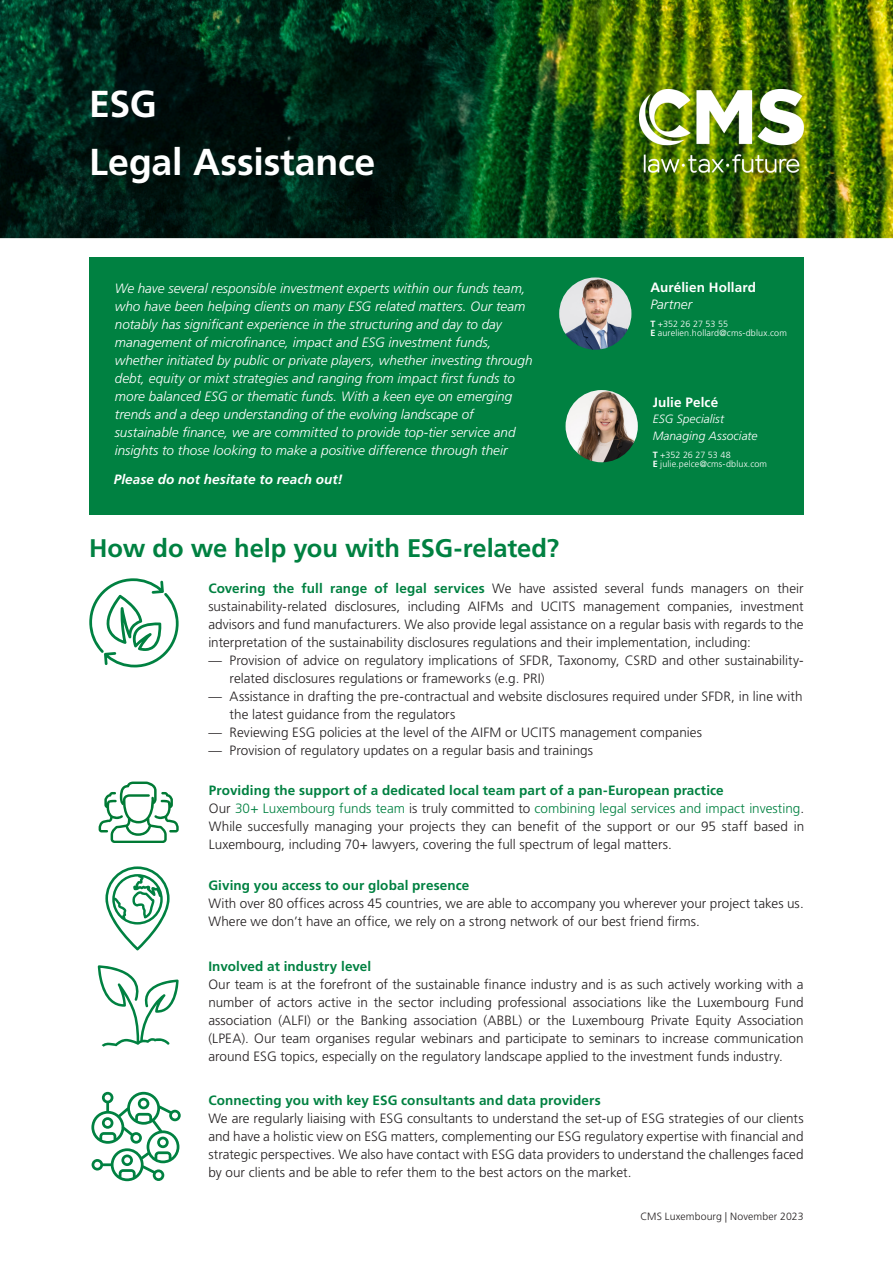
<style>
.page{position:relative;width:893px;height:1263px;background:#fff}
.page>*{position:absolute;margin:0;border:0;box-sizing:border-box;transform-origin:0 0}
.Titel_head_2___32_38_4pt___Light___black{font:700 37.5px "Frutiger LT Pro";letter-spacing:-.005em;color:#fff}
.Copy___9_12pt___Light___black{font:700 25.5px "Frutiger LT Pro";letter-spacing:-.005em;color:#008141}
.Copy___9_12pt___Light___black-2{font:300 13.5px/18px "Frutiger LT Pro";color:#231f20;text-align:justify}
.Copy___9_12pt___Light___black-3{font:italic 300 13.5px/18px "Frutiger LT Pro";color:#fff}
.Copy___9_12pt___Light___black-4{font:700 13.5px "Frutiger LT Pro";letter-spacing:.01em;color:#008141}
.Copy___9_12pt___Light___black-5{font:italic 700 13.5px "Frutiger LT Pro";letter-spacing:.01em;color:#fff}
.Intro_2___13_18pt___Light___black{font:700 13.5px "Frutiger LT Pro";letter-spacing:.01em;color:#fff}
.Intro_2___13_18pt___Light___black-2{font:italic 300 13.5px "Frutiger LT Pro";letter-spacing:.005em;color:#fff}
.Intro_2___13_18pt___Light___black-3{font:italic 300 12px/16.5px "Frutiger LT Pro";letter-spacing:.005em;color:#fff}
.Pub_type___16_21pt___Bold___black{font:300 10.5px "Frutiger LT Pro";letter-spacing:.01em;color:#231f20}
.Intro_2___13_18pt___Light___black-4{font:300 9px "Frutiger LT Pro";letter-spacing:.015em;color:#fff}
.s1{font-weight:700}
.s2{font-weight:700;color:#008141}
.s3{color:#008141}
</style>
<div class="page">
<div style="left:89px;top:257px;width:715px;height:257px;background:#008141"></div>
<img style="left:0;top:0;width:893px;height:238px">
<img style="left:640px;top:89px;width:164px;height:83px">
<svg style="left:89px;top:578px;width:90px;height:89px"></svg>
<img style="left:566px;top:390px;width:72px;height:72px;border-radius:36px">
<img style="left:559px;top:277px;width:72px;height:73px;border-radius:36px">
<svg style="left:105px;top:866px;width:65px;height:84px"></svg>
<svg style="left:91px;top:1092px;width:90px;height:89px"></svg>
<svg style="left:99px;top:781px;width:80px;height:62px"></svg>
<svg style="left:98px;top:965px;width:81px;height:82px"></svg>
<p class="Titel_head_2___32_38_4pt___Light___black" style="left:89px;top:82px;width:69px">ESG</p>
<p class="Titel_head_2___32_38_4pt___Light___black" style="left:89px;top:140px;width:288px">Legal Assistance</p>
<p class="Copy___9_12pt___Light___black-3" style="left:115px;top:279px;width:419px">We have several responsible investment experts within our funds team, who have been helping clients on many ESG related matters. Our team notably has significant experience in the structuring and day to day management of microfinance, impact and ESG investment funds, whether initiated by public or private players, whether investing through debt, equity or mixt strategies and ranging from impact first funds to more balanced ESG or thematic funds. With a keen eye on emerging trends and a deep understanding of the evolving landscape of sustainable finance, we are committed to provide top-tier service and insights to those looking to make a positive difference through their</p>
<p class="Copy___9_12pt___Light___black-5" style="left:114px;top:472px;width:231px">Please do not hesitate to reach out!</p>
<p class="Intro_2___13_18pt___Light___black" style="left:650px;top:280px;width:107px">Aurélien Hollard</p>
<p class="Intro_2___13_18pt___Light___black-2" style="left:650px;top:296px;width:44px">Partner</p>
<p class="Intro_2___13_18pt___Light___black-4" style="left:650px;top:319px;width:79px"><span class="s1">T</span> +352 26 27 53 55</p>
<p class="Intro_2___13_18pt___Light___black-4" style="left:650px;top:328px;width:138px"><span class="s1">E</span> aurelien.hollard@cms-dblux.com</p>
<p class="Intro_2___13_18pt___Light___black" style="left:653px;top:394px;width:67px">Julie Pelcé</p>
<p class="Intro_2___13_18pt___Light___black-3" style="left:653px;top:411px;width:106px">ESG Specialist<br>Managing Associate</p>
<p class="Intro_2___13_18pt___Light___black-4" style="left:653px;top:449px;width:80px"><span class="s1">T</span> +352 26 27 53 48</p>
<p class="Intro_2___13_18pt___Light___black-4" style="left:653px;top:458px;width:116px"><span class="s1">E</span> julie.pelce@cms-dblux.com</p>
<p class="Copy___9_12pt___Light___black" style="left:89px;top:533px;width:471px">How do we help you with ESG-related?</p>
<p class="Copy___9_12pt___Light___black-2" style="left:208px;top:579px;width:597px"><span class="s2">Covering the full range of legal services</span> We have assisted several funds managers on their sustainability-related disclosures, including AIFMs and UCITS management companies, investment advisors and fund manufacturers. We also provide legal assistance on a regular basis with regards to the interpretation of the sustainability disclosures regulations and their implementation, including:</p>
<p class="Copy___9_12pt___Light___black-2" style="left:230px;top:652px;width:575px;text-indent:-21px">— Provision of advice on regulatory implications of SFDR, Taxonomy, CSRD and other sustainability&shy;related disclosures regulations or frameworks (e.g. PRI)</p>
<p class="Copy___9_12pt___Light___black-2" style="left:230px;top:688px;width:575px;text-indent:-21px">— Assistance in drafting the pre-contractual and website disclosures required under SFDR, in line with the latest guidance from the regulators</p>
<p class="Copy___9_12pt___Light___black-2" style="left:208px;top:724px;width:495px">— Reviewing ESG policies at the level of the AIFM or UCITS management companies</p>
<p class="Copy___9_12pt___Light___black-2" style="left:208px;top:742px;width:386px">— Provision of regulatory updates on a regular basis and trainings</p>
<p class="Copy___9_12pt___Light___black-4" style="left:209px;top:782px;width:516px">Providing the support of a dedicated local team part of a pan-European practice</p>
<p class="Copy___9_12pt___Light___black-2" style="left:209px;top:799px;width:597px">Our <span class="s3">30+ Luxembourg funds team</span> is truly committed to <span class="s3">combining legal services and impact investing</span>.<br>While succesfully managing your projects they can benefit of the support or our 95 staff based in Luxembourg, including 70+ lawyers, covering the full spectrum of legal matters.</p>
<p class="Copy___9_12pt___Light___black-4" style="left:208px;top:878px;width:263px">Giving you access to our global presence</p>
<p class="Copy___9_12pt___Light___black-2" style="left:208px;top:895px;width:597px">With over 80 offices across 45 countries, we are able to accompany you wherever your project takes us.<br>Where we don’t have an office, we rely on a strong network of our best friend firms.</p>
<p class="Copy___9_12pt___Light___black-4" style="left:208px;top:958px;width:164px">Involved at industry level</p>
<p class="Copy___9_12pt___Light___black-2" style="left:208px;top:975px;width:597px">Our team is at the forefront of the sustainable finance industry and is as such actively working with a number of actors active in the sector including professional associations like the Luxembourg Fund association (ALFI) or the Banking association (ABBL) or the Luxembourg Private Equity Association (LPEA). Our team organises regular webinars and participate to seminars to increase communication around ESG topics, especially on the regulatory landscape applied to the investment funds industry.</p>
<p class="Copy___9_12pt___Light___black-4" style="left:208px;top:1092px;width:394px">Connecting you with key ESG consultants and data providers</p>
<p class="Copy___9_12pt___Light___black-2" style="left:208px;top:1109px;width:597px">We are regularly liaising with ESG consultants to understand the set-up of ESG strategies of our clients and have a holistic view on ESG matters, complementing our ESG regulatory expertise with financial and strategic perspectives. We also have contact with ESG data providers to understand the challenges faced by our clients and be able to refer them to the best actors on the market.</p>
<p class="Pub_type___16_21pt___Bold___black" style="left:640px;top:1211px;width:165px">CMS Luxembourg | November 2023</p>
</div>
